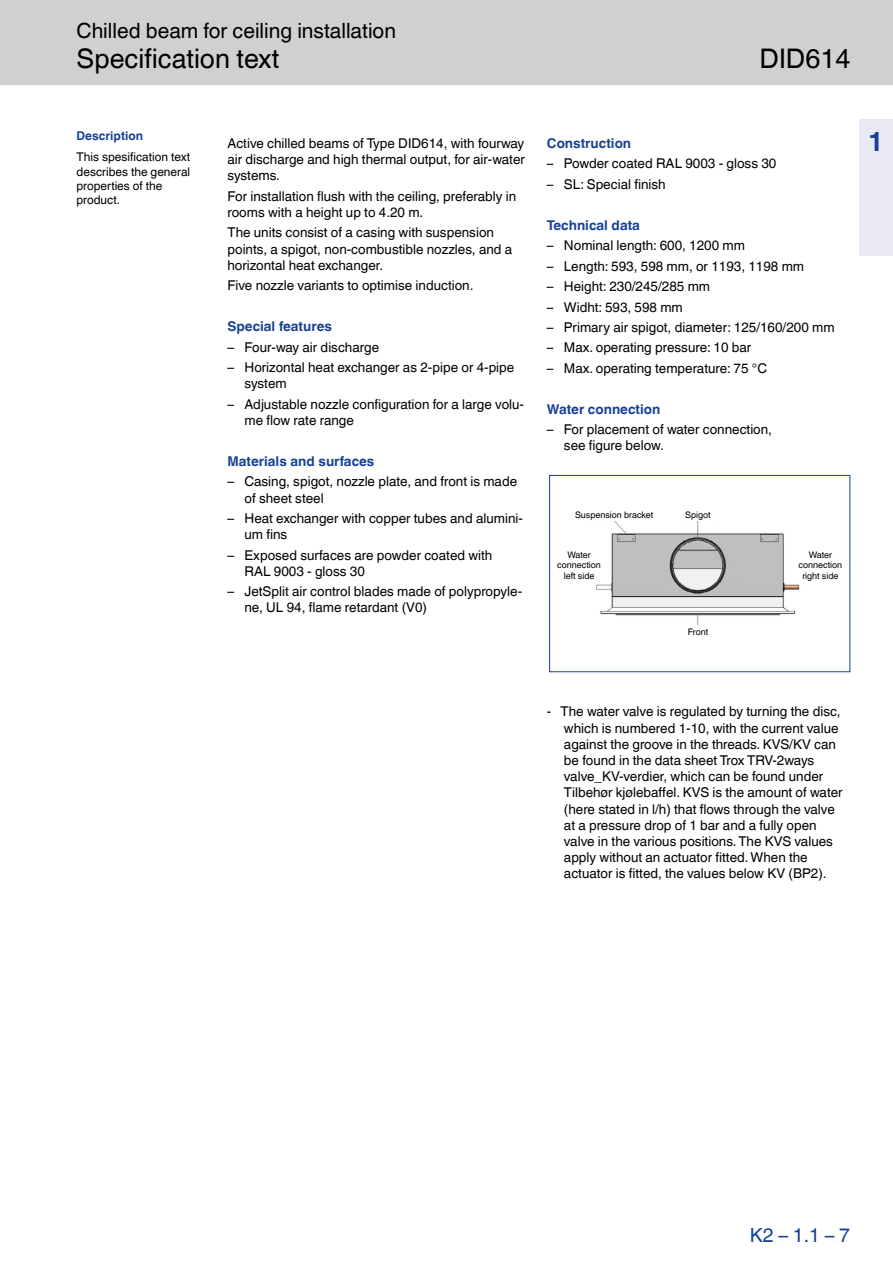
<style>
.page{position:relative;width:893px;height:1263px;background:#fff}
.page>*{position:absolute;margin:0;border:0;box-sizing:border-box;transform-origin:0 0}
.t1{font:27px "TROX Helvetica";color:#000}
.t2{font:700 27px "TROX Helvetica";color:#164194}
.t3{font:21px "TROX Helvetica";color:#000}
.t4{font:19.5px "TROX Helvetica";color:#164194}
.t5{font:13.5px/16.2px "TROX Helvetica";color:#000}
.t6{font:700 13.5px "TROX Helvetica";color:#164194}
.t7{font:12px/14.4px "TROX Helvetica";color:#000}
.t8{font:700 12px "TROX Helvetica";color:#164194}
.t9{font:9px/10.8px "TROX Helvetica";color:#000;text-align:center}
</style>
<div class="page">
<div style="left:0;top:0;width:893px;height:85px;background:#d0d0d0"></div>
<div style="left:859px;top:119px;width:34px;height:136px;background:#e9e9f6"></div>
<img style="left:596px;top:521px;width:204px;height:104px">
<div style="left:549px;top:475px;width:301px;height:197px;border:1px solid #164194"></div>
<div style="left:793px;top:546px;width:55px;height:38px;background:#fff"></div>
<div style="left:552px;top:546px;width:54px;height:38px;background:#fff"></div>
<h2 class="t3" style="left:77px;top:19px;width:321px">Chilled beam for ceiling installation</h2>
<h1 class="t1" style="left:77px;top:43px;width:204px">Specification text</h1>
<h1 class="t1" style="left:759px;top:43px;width:92px">DID614</h1>
<p class="t8" style="left:77px;top:129px;width:68px">Description</p>
<p class="t7" style="left:77px;top:150px;width:115px">This spesification text describes the general properties of the product.</p>
<p class="t5" style="left:227px;top:135px;width:299px;text-align:justify">Active chilled beams of Type DID614, with fourway air discharge and high thermal output, for air-water systems.</p>
<p class="t5" style="left:227px;top:188px;width:290px">For installation flush with the ceiling, preferably in rooms with a height up to 4.20 m.</p>
<p class="t5" style="left:227px;top:225px;width:286px">The units consist of a casing with suspension points, a spigot, non-combustible nozzles, and a horizontal heat exchanger.</p>
<p class="t5" style="left:227px;top:277px;width:247px">Five nozzle variants to optimise induction.</p>
<p class="t6" style="left:227px;top:319px;width:106px">Special features</p>
<p class="t5" style="left:227px;top:339px;width:153px">– Four-way air discharge</p>
<p class="t5" style="left:244px;top:359px;width:271px;text-indent:-17px">– Horizontal heat exchanger as 2-pipe or 4-pipe system</p>
<p class="t5" style="left:244px;top:396px;width:281px;text-indent:-17px">– Adjustable nozzle configuration for a large volu&shy;me flow rate range</p>
<p class="t6" style="left:227px;top:453px;width:148px">Materials and surfaces</p>
<p class="t5" style="left:244px;top:473px;width:274px;text-indent:-17px">– Casing, spigot, nozzle plate, and front is made of sheet steel</p>
<p class="t5" style="left:244px;top:510px;width:280px;text-indent:-17px">– Heat exchanger with copper tubes and alumini&shy;um fins</p>
<p class="t5" style="left:244px;top:547px;width:249px;text-indent:-17px">– Exposed surfaces are powder coated with<br>RAL 9003 - gloss 30</p>
<p class="t5" style="left:244px;top:583px;width:279px;text-indent:-17px">– JetSplit air control blades made of polypropyle&shy;ne, UL 94, flame retardant (V0)</p>
<p class="t6" style="left:547px;top:135px;width:86px">Construction</p>
<p class="t5" style="left:547px;top:156px;width:231px">– Powder coated RAL 9003 - gloss 30</p>
<p class="t5" style="left:547px;top:176px;width:120px">– SL: Special finish</p>
<p class="t6" style="left:547px;top:217px;width:95px">Technical data</p>
<p class="t5" style="left:547px;top:237px;width:200px">– Nominal length: 600, 1200 mm</p>
<p class="t5" style="left:547px;top:258px;width:259px">– Length: 593, 598 mm, or 1193, 1198 mm</p>
<p class="t5" style="left:547px;top:278px;width:165px">– Height: 230/245/285 mm</p>
<p class="t5" style="left:547px;top:299px;width:137px">– Widht: 593, 598 mm</p>
<p class="t5" style="left:547px;top:319px;width:289px">– Primary air spigot, diameter: 125/160/200 mm</p>
<p class="t5" style="left:547px;top:340px;width:206px">– Max. operating pressure: 10 bar</p>
<p class="t5" style="left:547px;top:360px;width:222px">– Max. operating temperature: 75 °C</p>
<p class="t6" style="left:547px;top:401px;width:115px">Water connection</p>
<p class="t5" style="left:564px;top:421px;width:210px;text-indent:-17px">– For placement of water connection, see figure below.</p>
<p class="t9" style="left:575px;top:509px;width:80px">Suspension bracket</p>
<p class="t9" style="left:685px;top:509px;width:27px">Spigot</p>
<p class="t9" style="left:557px;top:549px;width:45px">Water connection left side</p>
<p class="t9" style="left:688px;top:626px;width:22px">Front</p>
<p class="t9" style="left:799px;top:549px;width:45px">Water connection right side</p>
<h1 class="t2" style="left:868px;top:126px;width:17px">1</h1>
<p class="t5" style="left:564px;top:704px;width:280px;text-indent:-17px">- The water valve is regulated by turning the disc, which is numbered 1-10, with the current value against the groove in the threads. KVS/KV can be found in the data sheet Trox TRV-2ways valve_KV-verdier, which can be found under Tilbehør kjølebaffel. KVS is the amount of water (here stated in l/h) that flows through the valve at a pressure drop of 1 bar and a fully open valve in the various positions. The KVS values apply without an actuator fitted. When the actuator is fitted, the values below KV (BP2).</p>
<h3 class="t4" style="left:750px;top:1223px;width:102px">K2 – 1.1 – 7</h3>
</div>
